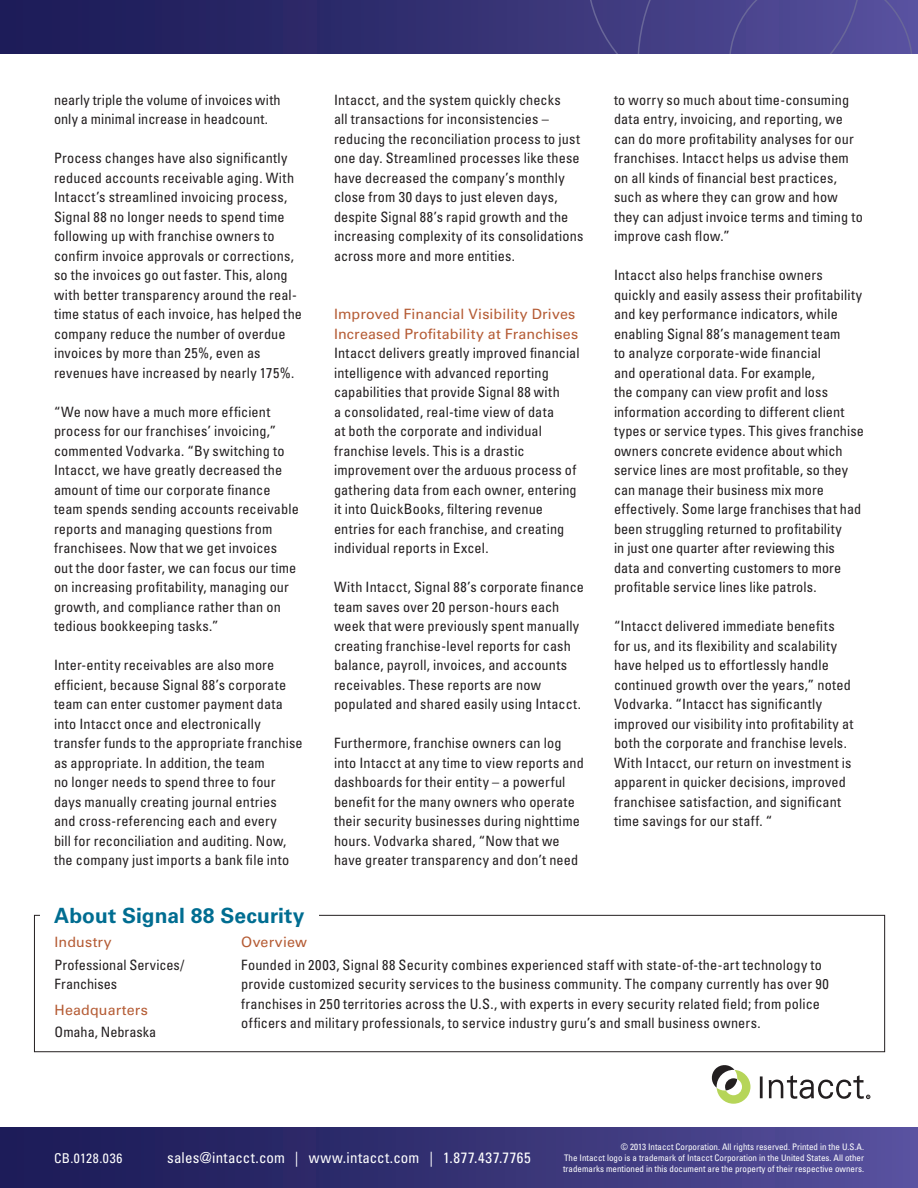
<style>
.page{position:relative;width:918px;height:1188px;background:#fff}
.page>*{position:absolute;margin:0;border:0;box-sizing:border-box;transform-origin:0 0}
.callout_head{font:700 21px "Univers LT Std";color:#006d91}
.t1{font:condensed 15px "Univers LT Std";letter-spacing:.025em;color:#fff}
.body{font:condensed 14.25px/19.5px "Univers LT Std";letter-spacing:.01em;color:#231f20}
.callout_sub-subhead{font:14.25px "Univers LT Std";letter-spacing:.01em;color:#b55c35}
.contact_info{font:condensed 13.5px "Univers LT Std";letter-spacing:.04em;color:#fff}
.t2{font:condensed 9px/10.8px "Univers LT Std";color:#fff;text-align:justify}
.s1{font-stretch:normal;color:#b55c35}
</style>
<div class="page">
<div style="left:0;top:1127px;width:918px;height:61px;background:linear-gradient(to right,#181752,#564f9b)"></div>
<hr style="left:760px;top:1076px;width:3px;height:22px;background:#231f20">
<svg style="left:769px;top:1075px;width:101px;height:24px"></svg>
<svg style="left:712px;top:1065px;width:38px;height:39px"></svg>
<svg style="left:0;top:0;width:918px;height:54px;background:#2b2868"></svg>
<svg style="left:578px;top:0;width:336px;height:54px;background:#4b458d"></svg>
<div style="left:34px;top:915px;width:851px;height:137px;border:1px solid #231f20"></div>
<div style="left:41px;top:908px;width:278px;height:19px;background:#fff"></div>
<p class="body" style="left:54px;top:90px;width:228px">nearly triple the volume of invoices with only a minimal increase in headcount.</p>
<p class="body" style="left:54px;top:148px;width:250px">Process changes have also significantly reduced accounts receivable aging. With Intacct’s streamlined invoicing process, Signal 88 no longer needs to spend time following up with franchise owners to confirm invoice approvals or corrections, so the invoices go out faster. This, along with better transparency around the real&shy;time status of each invoice, has helped the company reduce the number of overdue invoices by more than 25%, even as revenues have increased by nearly 175%.</p>
<p class="body" style="left:54px;top:402px;width:246px">“We now have a much more efficient process for our franchises’ invoicing,” commented Vodvarka. “By switching to Intacct, we have greatly decreased the amount of time our corporate finance team spends sending accounts receivable reports and managing questions from franchisees. Now that we get invoices out the door faster, we can focus our time on increasing profitability, managing our growth, and compliance rather than on tedious bookkeeping tasks.”</p>
<p class="body" style="left:54px;top:655px;width:250px">Inter-entity receivables are also more efficient, because Signal 88’s corporate team can enter customer payment data into Intacct once and electronically transfer funds to the appropriate franchise as appropriate. In addition, the team<br>no longer needs to spend three to four days manually creating journal entries<br>and cross-referencing each and every<br>bill for reconciliation and auditing. Now, the company just imports a bank file into</p>
<p class="body" style="left:334px;top:90px;width:251px">Intacct, and the system quickly checks<br>all transactions for inconsistencies – reducing the reconciliation process to just one day. Streamlined processes like these have decreased the company’s monthly close from 30 days to just eleven days, despite Signal 88’s rapid growth and the increasing complexity of its consolidations across more and more entities.</p>
<p class="body" style="left:334px;top:304px;width:247px"><span class="s1">Improved Financial Visibility Drives Increased Profitability at Franchises </span>Intacct delivers greatly improved financial intelligence with advanced reporting capabilities that provide Signal 88 with<br>a consolidated, real-time view of data<br>at both the corporate and individual franchise levels. This is a drastic improvement over the arduous process of gathering data from each owner, entering it into QuickBooks, filtering revenue entries for each franchise, and creating individual reports in Excel.</p>
<p class="body" style="left:334px;top:577px;width:251px">With Intacct, Signal 88’s corporate finance team saves over 20 person-hours each week that were previously spent manually creating franchise-level reports for cash balance, payroll, invoices, and accounts receivables. These reports are now populated and shared easily using Intacct.</p>
<p class="body" style="left:334px;top:733px;width:252px">Furthermore, franchise owners can log into Intacct at any time to view reports and dashboards for their entity – a powerful benefit for the many owners who operate their security businesses during nighttime hours. Vodvarka shared, “Now that we have greater transparency and don’t need</p>
<p class="body" style="left:614px;top:90px;width:250px">to worry so much about time-consuming data entry, invoicing, and reporting, we can do more profitability analyses for our franchises. Intacct helps us advise them on all kinds of financial best practices, such as where they can grow and how they can adjust invoice terms and timing to improve cash flow.”</p>
<p class="body" style="left:614px;top:265px;width:251px">Intacct also helps franchise owners quickly and easily assess their profitability and key performance indicators, while enabling Signal 88’s management team<br>to analyze corporate-wide financial<br>and operational data. For example,<br>the company can view profit and loss information according to different client types or service types. This gives franchise owners concrete evidence about which service lines are most profitable, so they can manage their business mix more effectively. Some large franchises that had been struggling returned to profitability<br>in just one quarter after reviewing this data and converting customers to more profitable service lines like patrols.</p>
<p class="body" style="left:614px;top:616px;width:241px">“Intacct delivered immediate benefits for us, and its flexibility and scalability have helped us to effortlessly handle continued growth over the years,” noted Vodvarka. “Intacct has significantly improved our visibility into profitability at both the corporate and franchise levels.<br>With Intacct, our return on investment is apparent in quicker decisions, improved franchisee satisfaction, and significant time savings for our staff. “</p>
<p class="callout_head" style="left:54px;top:903px;width:252px">About Signal 88 Security</p>
<p class="callout_sub-subhead" style="left:241px;top:934px;width:67px">Overview</p>
<p class="body" style="left:241px;top:955px;width:589px">Founded in 2003, Signal 88 Security combines experienced staff with state-of-the-art technology to provide customized security services to the business community. The company currently has over 90 franchises in 250 territories across the U.S., with experts in every security related field; from police officers and military professionals, to service industry guru’s and small business owners.</p>
<p class="callout_sub-subhead" style="left:55px;top:934px;width:59px">Industry</p>
<p class="body" style="left:55px;top:955px;width:131px">Professional Services/<br>Franchises</p>
<p class="callout_sub-subhead" style="left:55px;top:1001px;width:95px">Headquarters</p>
<p class="body" style="left:55px;top:1022px;width:103px">Omaha, Nebraska</p>
<p class="contact_info" style="left:54px;top:1149px;width:70px">CB.0128.036</p>
<p class="t1" style="left:167px;top:1148px;width:365px">sales@intacct.com | www.intacct.com | 1.877.437.7765</p>
<p class="t2" style="left:563px;top:1141px;width:302px;text-indent:58px">© 2013 Intacct Corporation. All rights reserved. Printed in the U.S.A.<br>The Intacct logo is a trademark of Intacct Corporation in the United States. All other trademarks mentioned in this document are the property of their respective owners.</p>
</div>
